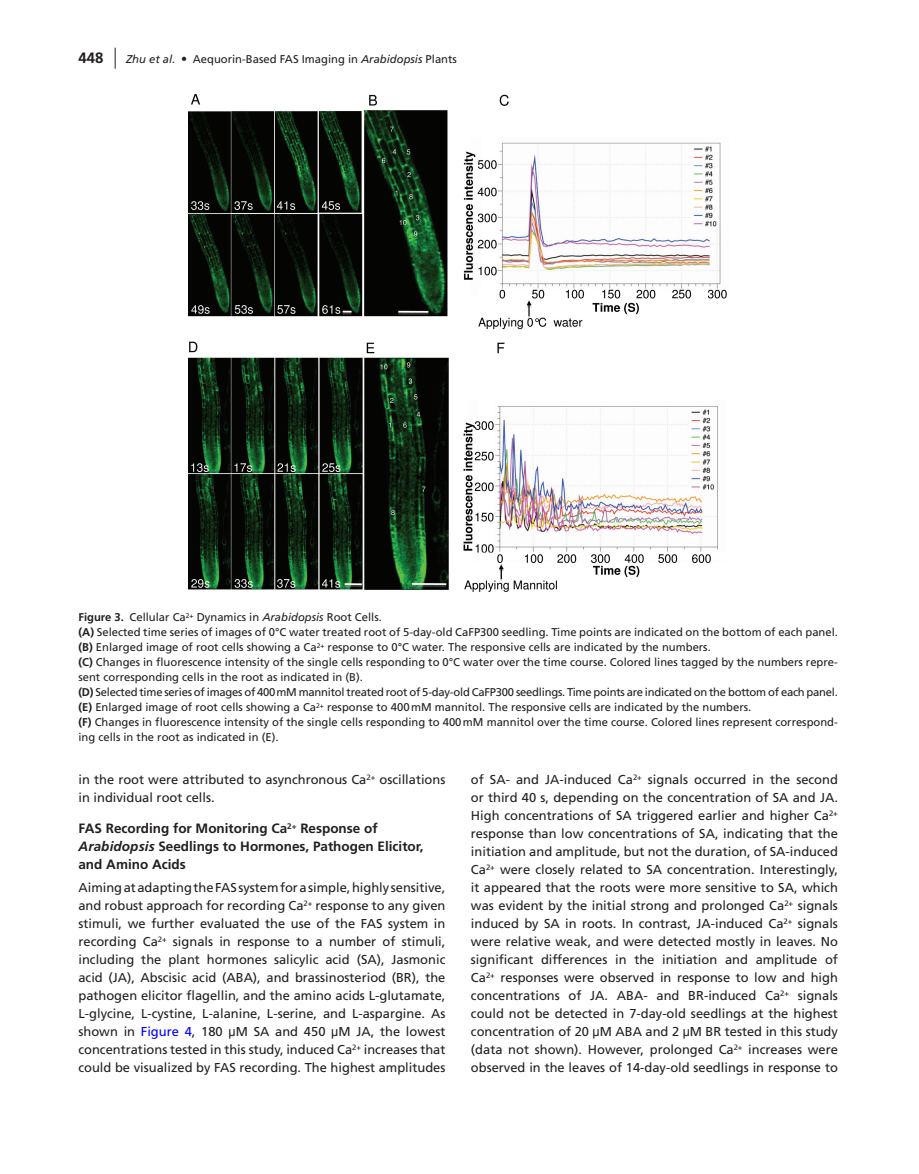
<style>
.page{position:relative;width:919px;height:1174px;background:#fff}
.page>*{position:absolute;margin:0;border:0;box-sizing:border-box;transform-origin:0 0}
.t1{font:700 15px "Frutiger LT Std";color:#231f20}
.t2{font:700 13.5px/18px "Frutiger LT Std";color:#231f20}
.t3{font:12.9px/18px "Frutiger LT Std";color:#231f20;text-align:justify}
.t4{font:11.25px/15px "Frutiger LT Std";color:#231f20}
.s1{font-style:italic}
.s2{font-size:12px}
.s3{font-weight:700}
.s4{color:#00f}
.s5{font-family:"Arial Unicode MS"}
</style>
<div class="page">
<svg style="left:115px;top:48px;width:1px;height:21px"></svg>
<img style="left:188px;top:95px;width:539px;height:496px">
<p class="t1" style="left:78px;top:49px;width:27px">448</p>
<p class="t4" style="left:126px;top:52px;width:332px"><span class="s1">Zhu et al.</span> <span class="s2">•</span> Aequorin-Based FAS Imaging in <span class="s1">Arabidopsis</span> Plants</p>
<p class="t4" style="left:78px;top:610px;width:761px"><span class="s3">Figure 3.</span> Cellular Ca<sup>2+</sup> Dynamics in <span class="s1">Arabidopsis</span> Root Cells.<br><span class="s3">(A)</span> Selected time series of images of 0°C water treated root of 5-day-old CaFP300 seedling. Time points are indicated on the bottom of each panel. <span class="s3">(B)</span> Enlarged image of root cells showing a Ca<sup>2+</sup> response to 0°C water. The responsive cells are indicated by the numbers.<br><span class="s3">(C)</span> Changes in fluorescence intensity of the single cells responding to 0°C water over the time course. Colored lines tagged by the numbers repre&shy;sent corresponding cells in the root as indicated in (B).<br><span class="s3">(D)</span> Selected time series of images of 400mM mannitol treated root of 5-day-old CaFP300 seedlings. Time points are indicated on the bottom of each panel. <span class="s3">(E)</span> Enlarged image of root cells showing a Ca<sup>2+</sup> response to 400mM mannitol. The responsive cells are indicated by the numbers.<br><span class="s3">(F)</span> Changes in fluorescence intensity of the single cells responding to 400mM mannitol over the time course. Colored lines represent correspond&shy;ing cells in the root as indicated in (E).</p>
<p class="t3" style="left:78px;top:770px;width:368px">in the root were attributed to asynchronous Ca<sup>2+</sup> oscillations in individual root cells.</p>
<p class="t2" style="left:78px;top:820px;width:346px">FAS Recording for Monitoring Ca<sup>2+</sup> Response of<br><span class="s1">Arabidopsis</span> Seedlings to Hormones, Pathogen Elicitor, and Amino Acids</p>
<p class="t3" style="left:78px;top:878px;width:368px">Aiming at adapting the FAS system for a simple, highly sensitive, and robust approach for recording Ca<sup>2+</sup> response to any given stimuli, we further evaluated the use of the FAS system in recording Ca<sup>2+</sup> signals in response to a number of stimuli, including the plant hormones salicylic acid (SA), Jasmonic acid (JA), Abscisic acid (ABA), and brassinosteriod (BR), the pathogen elicitor flagellin, and the amino acids L-glutamate, L-glycine, L-cystine, L-alanine, L-serine, and L-aspargine. As shown in <span class="s4">Figure 4</span>, 180 <span class="s5">µ</span>M SA and 450 <span class="s5">µ</span>M JA, the lowest concentrations tested in this study, induced Ca<sup>2+</sup> increases that could be visualized by FAS recording. The highest amplitudes</p>
<p class="t3" style="left:471px;top:770px;width:368px">of SA- and JA-induced Ca<sup>2+</sup> signals occurred in the second or third 40 s, depending on the concentration of SA and JA.<br>High concentrations of SA triggered earlier and higher Ca<sup>2+ </sup>response than low concentrations of SA, indicating that the initiation and amplitude, but not the duration, of SA-induced Ca<sup>2+</sup> were closely related to SA concentration. Interestingly, it appeared that the roots were more sensitive to SA, which was evident by the initial strong and prolonged Ca<sup>2+</sup> signals induced by SA in roots. In contrast, JA-induced Ca<sup>2+</sup> signals were relative weak, and were detected mostly in leaves. No significant differences in the initiation and amplitude of Ca<sup>2+</sup> responses were observed in response to low and high concentrations of JA. ABA- and BR-induced Ca<sup>2+</sup> signals could not be detected in 7-day-old seedlings at the highest concentration of 20 <span class="s5">µ</span>M ABA and 2 <span class="s5">µ</span>M BR tested in this study (data not shown). However, prolonged Ca<sup>2+</sup> increases were observed in the leaves of 14-day-old seedlings in response to</p>
</div>
